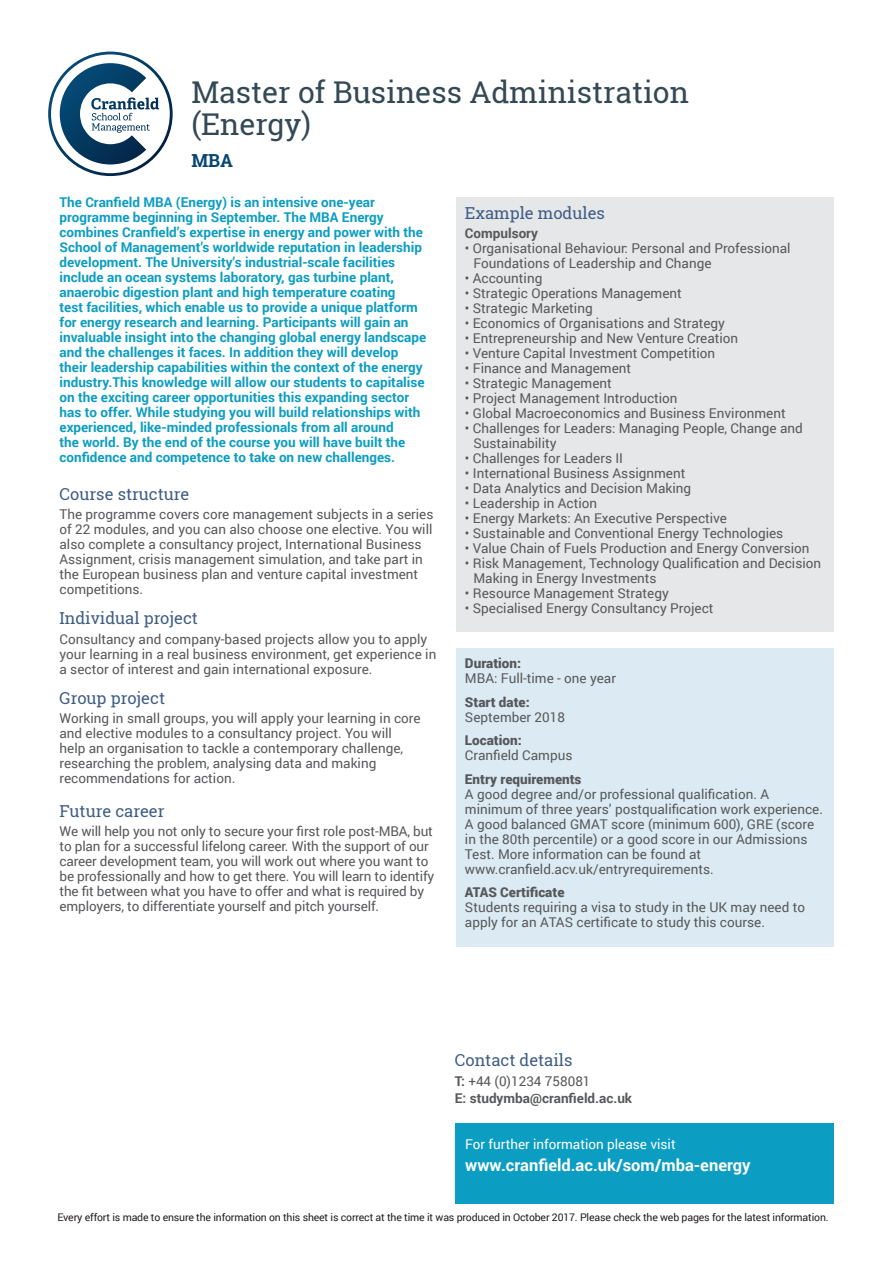
<style>
.page{position:relative;width:893px;height:1263px;background:#fff}
.page>*{position:absolute;margin:0;border:0;box-sizing:border-box;transform-origin:0 0}
.t1{font:30px/31.5px "Roboto Slab";color:#334954}
.t2{font:700 18px "Roboto Slab";color:#074671}
.Para_heading{font:16.5px "Roboto Slab";color:#3e5d84}
.t3{font:700 16.5px "Roboto";color:#fff}
.t4{font:13.5px/15px "Roboto";color:#57585a}
.t5{font:700 13.5px/15px "Roboto";color:#0c9dc3}
.t6{font:900 13.5px "Roboto";color:#57585a}
.t7{font:700 13.5px "Roboto";color:#57585a}
.t8{font:13.5px "Roboto";color:#fff}
.t9{font:10.5px "Roboto";letter-spacing:-.015em;color:#231f20}
.s1{font-weight:700}
</style>
<div class="page">
<svg style="left:48px;top:52px;width:125px;height:124px"></svg>
<div style="left:456px;top:648px;width:378px;height:299px;background:#dcebf3"></div>
<div style="left:455px;top:1124px;width:378px;height:80px;background:#0c9dc3"></div>
<div style="left:456px;top:197px;width:378px;height:434px;background:#e6e7e9"></div>
<p class="t1" style="left:191px;top:76px;width:499px">Master of Business Administration (Energy)</p>
<p class="t2" style="left:191px;top:148px;width:43px">MBA</p>
<p class="t5" style="left:60px;top:194px;width:368px">The Cranfield MBA (Energy) is an intensive one-year programme beginning in September. The MBA Energy combines Cranfield’s expertise in energy and power with the School of Management’s worldwide reputation in leadership development. The University’s industrial-scale facilities include an ocean systems laboratory, gas turbine plant, anaerobic digestion plant and high temperature coating<br>test facilities, which enable us to provide a unique platform for energy research and learning. Participants will gain an invaluable insight into the changing global energy landscape and the challenges it faces. In addition they will develop their leadership capabilities within the context of the energy industry.This knowledge will allow our students to capitalise on the exciting career opportunities this expanding sector has to offer. While studying you will build relationships with experienced, like-minded professionals from all around<br>the world. By the end of the course you will have built the confidence and competence to take on new challenges.</p>
<p class="Para_heading" style="left:60px;top:483px;width:131px">Course structure</p>
<p class="t4" style="left:60px;top:506px;width:375px">The programme covers core management subjects in a series of 22 modules, and you can also choose one elective. You will also complete a consultancy project, International Business Assignment, crisis management simulation, and take part in the European business plan and venture capital investment competitions.</p>
<p class="Para_heading" style="left:60px;top:607px;width:140px">Individual project</p>
<p class="t4" style="left:60px;top:631px;width:378px">Consultancy and company-based projects allow you to apply your learning in a real business environment, get experience in a sector of interest and gain international exposure.</p>
<p class="Para_heading" style="left:60px;top:686px;width:107px">Group project</p>
<p class="t4" style="left:60px;top:710px;width:362px">Working in small groups, you will apply your learning in core and elective modules to a consultancy project. You will help an organisation to tackle a contemporary challenge, researching the problem, analysing data and making recommendations for action.</p>
<p class="Para_heading" style="left:60px;top:800px;width:107px">Future career</p>
<p class="t4" style="left:60px;top:823px;width:376px">We will help you not only to secure your first role post-MBA, but to plan for a successful lifelong career. With the support of our career development team, you will work out where you want to be professionally and how to get there. You will learn to identify the fit between what you have to offer and what is required by employers, to differentiate yourself and pitch yourself.</p>
<p class="Para_heading" style="left:465px;top:201px;width:142px">Example modules</p>
<p class="t7" style="left:465px;top:224px;width:75px">Compulsory</p>
<p class="t4" style="left:473px;top:240px;width:319px;text-indent:-9px">• Organisational Behaviour: Personal and Professional<br>Foundations of Leadership and Change</p>
<p class="t4" style="left:465px;top:270px;width:79px">• Accounting</p>
<p class="t4" style="left:465px;top:285px;width:218px">• Strategic Operations Management</p>
<p class="t4" style="left:465px;top:300px;width:129px">• Strategic Marketing</p>
<p class="t4" style="left:465px;top:315px;width:262px">• Economics of Organisations and Strategy</p>
<p class="t4" style="left:465px;top:330px;width:275px">• Entrepreneurship and New Venture Creation</p>
<p class="t4" style="left:465px;top:345px;width:252px">• Venture Capital Investment Competition</p>
<p class="t4" style="left:465px;top:360px;width:168px">• Finance and Management</p>
<p class="t4" style="left:465px;top:375px;width:148px">• Strategic Management</p>
<p class="t4" style="left:465px;top:390px;width:214px">• Project Management Introduction</p>
<p class="t4" style="left:465px;top:405px;width:322px">• Global Macroeconomics and Business Environment</p>
<p class="t4" style="left:473px;top:420px;width:331px;text-indent:-9px">• Challenges for Leaders: Managing People, Change and<br>Sustainability</p>
<p class="t4" style="left:465px;top:450px;width:160px">• Challenges for Leaders II</p>
<p class="t4" style="left:465px;top:465px;width:222px">• International Business Assignment</p>
<p class="t4" style="left:465px;top:480px;width:228px">• Data Analytics and Decision Making</p>
<p class="t4" style="left:465px;top:495px;width:134px">• Leadership in Action</p>
<p class="t4" style="left:465px;top:510px;width:264px">• Energy Markets: An Executive Perspective</p>
<p class="t4" style="left:465px;top:525px;width:320px">• Sustainable and Conventional Energy Technologies</p>
<p class="t4" style="left:465px;top:540px;width:346px">• Value Chain of Fuels Production and Energy Conversion</p>
<p class="t4" style="left:473px;top:555px;width:349px;text-indent:-9px">• Risk Management, Technology Qualification and Decision<br>Making in Energy Investments</p>
<p class="t4" style="left:465px;top:585px;width:205px">• Resource Management Strategy</p>
<p class="t4" style="left:465px;top:600px;width:250px">• Specialised Energy Consultancy Project</p>
<p class="t6" style="left:465px;top:654px;width:58px">Duration:</p>
<p class="t4" style="left:465px;top:670px;width:153px">MBA: Full-time - one year</p>
<p class="t6" style="left:465px;top:692px;width:66px">Start date:</p>
<p class="t4" style="left:465px;top:709px;width:102px">September 2018</p>
<p class="t6" style="left:465px;top:731px;width:58px">Location:</p>
<p class="t4" style="left:465px;top:747px;width:109px">Cranfield Campus</p>
<p class="t6" style="left:465px;top:769px;width:118px">Entry requirements</p>
<p class="t4" style="left:465px;top:786px;width:359px">A good degree and/or professional qualification. A minimum of three years’ postqualification work experience.<br>A good balanced GMAT score (minimum 600), GRE (score in the 80th percentile) or a good score in our Admissions Test. More information can be found at www.cranfield.acv.uk/entryrequirements.</p>
<p class="t6" style="left:465px;top:883px;width:101px">ATAS Certificate</p>
<p class="t4" style="left:465px;top:899px;width:342px">Students requiring a visa to study in the UK may need to apply for an ATAS certificate to study this course.</p>
<p class="Para_heading" style="left:455px;top:1048px;width:119px">Contact details</p>
<p class="t4" style="left:455px;top:1073px;width:137px"><span class="s1">T:</span> +44 (0)1234 758081</p>
<p class="t7" style="left:455px;top:1088px;width:179px">E: studymba@cranfield.ac.uk</p>
<p class="t8" style="left:465px;top:1135px;width:212px">For further information please visit</p>
<p class="t3" style="left:465px;top:1154px;width:287px">www.cranfield.ac.uk/som/mba-energy</p>
<p class="t9" style="left:57px;top:1210px;width:773px">Every effort is made to ensure the information on this sheet is correct at the time it was produced in October 2017. Please check the web pages for the latest information.</p>
</div>
